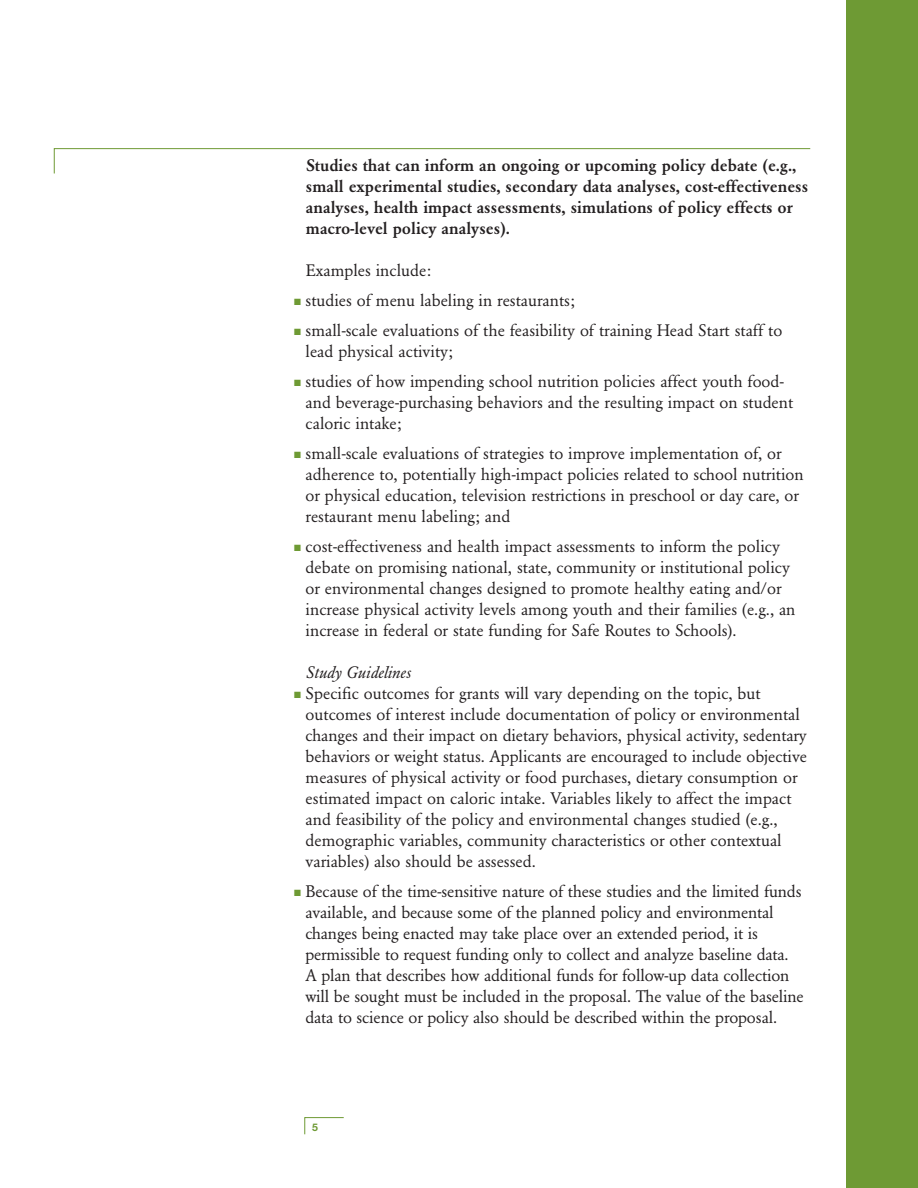
<style>
.page{position:relative;width:918px;height:1188px;background:#fff}
.page>*{position:absolute;margin:0;border:0;box-sizing:border-box;transform-origin:0 0}
.t1{font:16.5px/21px "Garamond BE";color:#231f20}
.t2{font:500 16.5px/21px "Garamond BE";color:#231f20}
.t3{font:italic 16.5px "Garamond BE";color:#231f20}
.t4{font:700 10.5px "Helvetica Neue LT";color:#6e9a34}
.s1{color:#6e9a34}
</style>
<div class="page">
<div style="left:846px;top:0;width:72px;height:1188px;background:#6e9a34"></div>
<svg style="left:304px;top:1117px;width:40px;height:18px"></svg>
<svg style="left:54px;top:148px;width:757px;height:26px"></svg>
<p class="t2" style="left:306px;top:156px;width:504px">Studies that can inform an ongoing or upcoming policy debate (e.g., small experimental studies, secondary data analyses, cost-effectiveness analyses, health impact assessments, simulations of policy effects or macro-level policy analyses).</p>
<p class="t1" style="left:306px;top:261px;width:127px">Examples include:</p>
<p class="t1" style="left:294px;top:291px;width:282px"><span class="s1">■</span> studies of menu labeling in restaurants;</p>
<p class="t1" style="left:306px;top:321px;width:478px;text-indent:-12px"><span class="s1">■</span> small-scale evaluations of the feasibility of training Head Start staff to lead physical activity;</p>
<p class="t1" style="left:306px;top:372px;width:489px;text-indent:-12px"><span class="s1">■</span> studies of how impending school nutrition policies affect youth food&shy;and beverage-purchasing behaviors and the resulting impact on student caloric intake;</p>
<p class="t1" style="left:306px;top:444px;width:500px;text-indent:-12px"><span class="s1">■</span> small-scale evaluations of strategies to improve implementation of, or adherence to, potentially high-impact policies related to school nutrition or physical education, television restrictions in preschool or day care, or restaurant menu labeling; and</p>
<p class="t1" style="left:306px;top:537px;width:491px;text-indent:-12px"><span class="s1">■</span> cost-effectiveness and health impact assessments to inform the policy debate on promising national, state, community or institutional policy or environmental changes designed to promote healthy eating and/or increase physical activity levels among youth and their families (e.g., an increase in federal or state funding for Safe Routes to Schools).</p>
<p class="t3" style="left:306px;top:666px;width:107px">Study Guidelines</p>
<p class="t1" style="left:306px;top:684px;width:503px;text-indent:-12px"><span class="s1">■</span> Specific outcomes for grants will vary depending on the topic, but outcomes of interest include documentation of policy or environmental changes and their impact on dietary behaviors, physical activity, sedentary behaviors or weight status. Applicants are encouraged to include objective measures of physical activity or food purchases, dietary consumption or estimated impact on caloric intake. Variables likely to affect the impact and feasibility of the policy and environmental changes studied (e.g., demographic variables, community characteristics or other contextual variables) also should be assessed.</p>
<p class="t1" style="left:305px;top:882px;width:500px;text-indent:-11px"><span class="s1">■</span> Because of the time-sensitive nature of these studies and the limited funds available, and because some of the planned policy and environmental changes being enacted may take place over an extended period, it is permissible to request funding only to collect and analyze baseline data.<br>A plan that describes how additional funds for follow-up data collection will be sought must be included in the proposal. The value of the baseline data to science or policy also should be described within the proposal.</p>
<p class="t4" style="left:312px;top:1124px;width:7px">5</p>
</div>
